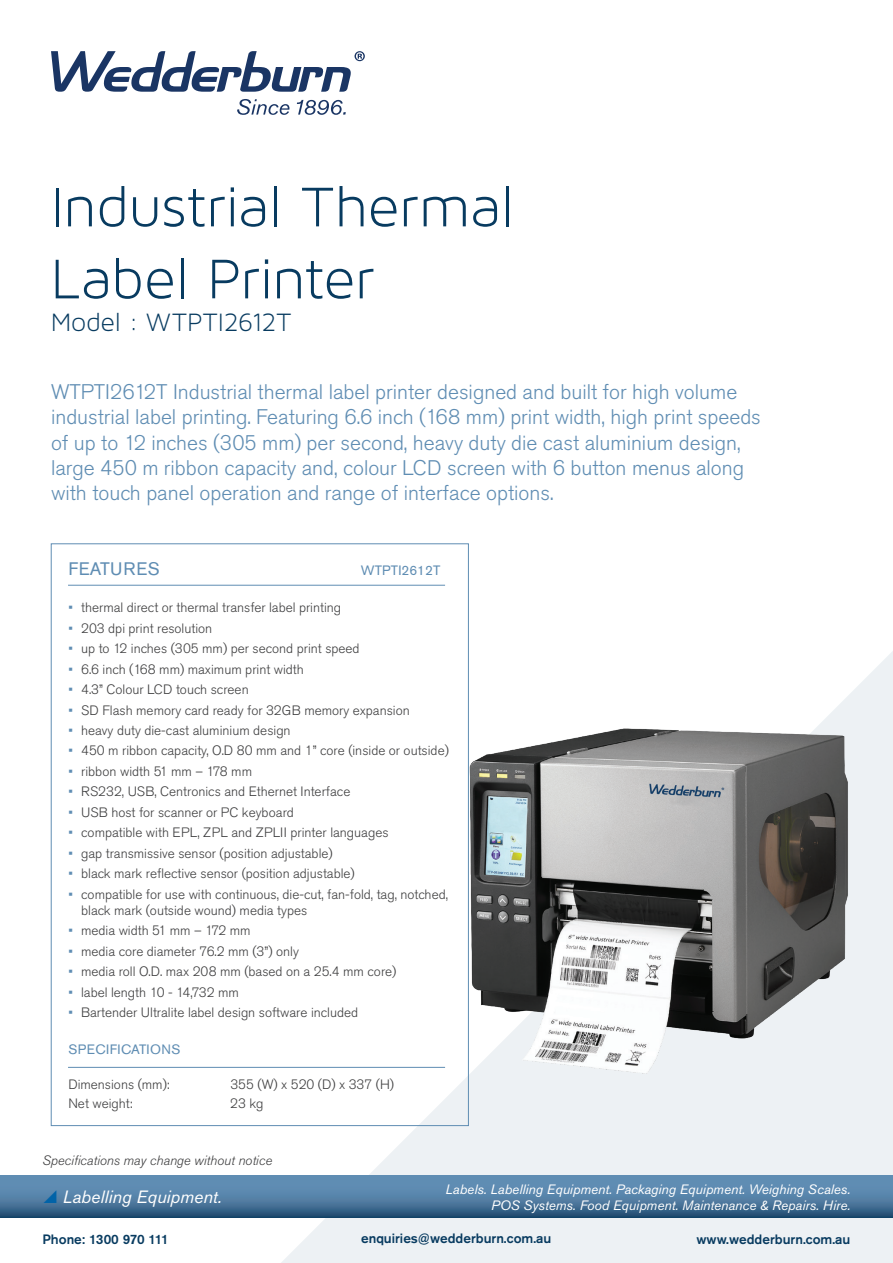
<style>
.page{position:relative;width:893px;height:1263px;background:#fff}
.page>*{position:absolute;margin:0;border:0;box-sizing:border-box;transform-origin:0 0}
.t1{font:60px/72px "Maven Pro Light 300";letter-spacing:-.005em;color:#083b60}
.t2{font:27px "Maven Pro Light 300";color:#083b60}
.t3{font:300 21px/25.2px "Akzidenz Grotesk Pro";color:#5f8db3}
.t4{font:18px "Akzidenz Grotesk Pro";letter-spacing:.03em;color:#5f8db3}
.t5{font:italic 17.7px "Akzidenz Grotesk Pro";color:#fff}
.t6{font:300 13.5px/16.2px "Akzidenz Grotesk Pro";color:#3e3e3f}
.t7{font:italic 13.5px/16.2px "Akzidenz Grotesk Pro";color:#fff;text-align:right}
.t8{font:500 13.5px "Akzidenz Grotesk Pro";color:#083b60}
.t9{font:italic 300 13.5px "Akzidenz Grotesk Pro";color:#3e3e3f}
.t10{font:13.5px "Akzidenz Grotesk Pro";letter-spacing:.03em;color:#5f8db3}
.t11{font:13.5px "Akzidenz Grotesk Pro";letter-spacing:.01em;color:#5f8db3}
.s1{font-weight:400;color:#5f8db3}
</style>
<div class="page">
<svg style="left:51px;top:51px;width:314px;height:41px"></svg>
<svg style="left:237px;top:99px;width:52px;height:16px"></svg>
<svg style="left:297px;top:100px;width:49px;height:15px"></svg>
<svg style="left:281px;top:651px;width:612px;height:612px"></svg>
<svg style="left:0;top:1175px;width:893px;height:43px;background:#4d799f"></svg>
<hr style="left:68px;top:585px;width:377px;height:1px;background:#5f8db3">
<hr style="left:68px;top:1067px;width:377px;height:1px;background:#5f8db3">
<img style="left:459px;top:721px;width:400px;height:368px">
<svg style="left:44px;top:1190px;width:13px;height:13px"></svg>
<p class="t1" style="left:51px;top:170px;width:465px">Industrial Thermal<br>Label Printer</p>
<p class="t2" style="left:51px;top:307px;width:242px">Model : WTPTI2612T</p>
<p class="t3" style="left:51px;top:379px;width:711px">WTPTI2612T Industrial thermal label printer designed and built for high volume industrial label printing. Featuring 6.6 inch (168 mm) print width, high print speeds of up to 12 inches (305 mm) per second, heavy duty die cast aluminium design, large 450 m ribbon capacity and, colour LCD screen with 6 button menus along with touch panel operation and range of interface options.</p>
<p class="t4" style="left:68px;top:556px;width:93px">FEATURES</p>
<p class="t11" style="left:361px;top:561px;width:81px">WTPTI2612T</p>
<p class="t6" style="left:68px;top:599px;width:274px"><span class="s1">•</span> thermal direct or thermal transfer label printing</p>
<p class="t6" style="left:68px;top:620px;width:145px"><span class="s1">•</span> 203 dpi print resolution</p>
<p class="t6" style="left:68px;top:640px;width:293px"><span class="s1">•</span> up to 12 inches (305 mm) per second print speed</p>
<p class="t6" style="left:68px;top:661px;width:237px"><span class="s1">•</span> 6.6 inch (168 mm) maximum print width</p>
<p class="t6" style="left:68px;top:681px;width:182px"><span class="s1">•</span> 4.3” Colour LCD touch screen</p>
<p class="t6" style="left:68px;top:702px;width:343px"><span class="s1">•</span> SD Flash memory card ready for 32GB memory expansion</p>
<p class="t6" style="left:68px;top:722px;width:224px"><span class="s1">•</span> heavy duty die-cast aluminium design</p>
<p class="t6" style="left:68px;top:743px;width:382px"><span class="s1">•</span> 450 m ribbon capacity, O.D 80 mm and 1” core (inside or outside)</p>
<p class="t6" style="left:68px;top:763px;width:185px"><span class="s1">•</span> ribbon width 51 mm – 178 mm</p>
<p class="t6" style="left:68px;top:783px;width:283px"><span class="s1">•</span> RS232, USB, Centronics and Ethernet Interface</p>
<p class="t6" style="left:68px;top:804px;width:227px"><span class="s1">•</span> USB host for scanner or PC keyboard</p>
<p class="t6" style="left:68px;top:824px;width:322px"><span class="s1">•</span> compatible with EPL, ZPL and ZPLII printer languages</p>
<p class="t6" style="left:68px;top:845px;width:266px"><span class="s1">•</span> gap transmissive sensor (position adjustable)</p>
<p class="t6" style="left:68px;top:865px;width:288px"><span class="s1">•</span> black mark reflective sensor (position adjustable)</p>
<p class="t6" style="left:81px;top:886px;width:368px;text-indent:-13px"><span class="s1">•</span> compatible for use with continuous, die-cut, fan-fold, tag, notched, black mark (outside wound) media types</p>
<p class="t6" style="left:68px;top:922px;width:184px"><span class="s1">•</span> media width 51 mm – 172 mm</p>
<p class="t6" style="left:68px;top:943px;width:232px"><span class="s1">•</span> media core diameter 76.2 mm (3”) only</p>
<p class="t6" style="left:68px;top:963px;width:330px"><span class="s1">•</span> media roll O.D. max 208 mm (based on a 25.4 mm core)</p>
<p class="t6" style="left:68px;top:984px;width:172px"><span class="s1">•</span> label length 10 - 14,732 mm</p>
<p class="t6" style="left:68px;top:1004px;width:291px"><span class="s1">•</span> Bartender Ultralite label design software included</p>
<p class="t10" style="left:68px;top:1040px;width:113px">SPECIFICATIONS</p>
<p class="t6" style="left:68px;top:1076px;width:103px">Dimensions (mm):</p>
<p class="t6" style="left:230px;top:1076px;width:165px">355 (W) x 520 (D) x 337 (H)</p>
<p class="t6" style="left:68px;top:1095px;width:66px">Net weight:</p>
<p class="t6" style="left:230px;top:1095px;width:35px">23 kg</p>
<p class="t9" style="left:43px;top:1151px;width:231px">Specifications may change without notice</p>
<p class="t5" style="left:63px;top:1185px;width:160px">Labelling Equipment.</p>
<p class="t7" style="left:446px;top:1180px;width:406px">Labels. Labelling Equipment. Packaging Equipment. Weighing Scales.<br>POS Systems. Food Equipment. Maintenance &amp; Repairs. Hire.</p>
<p class="t8" style="left:43px;top:1230px;width:128px">Phone: 1300 970 111</p>
<p class="t8" style="left:361px;top:1230px;width:192px">enquiries@wedderburn.com.au</p>
<p class="t8" style="left:696px;top:1230px;width:156px">www.wedderburn.com.au</p>
</div>
